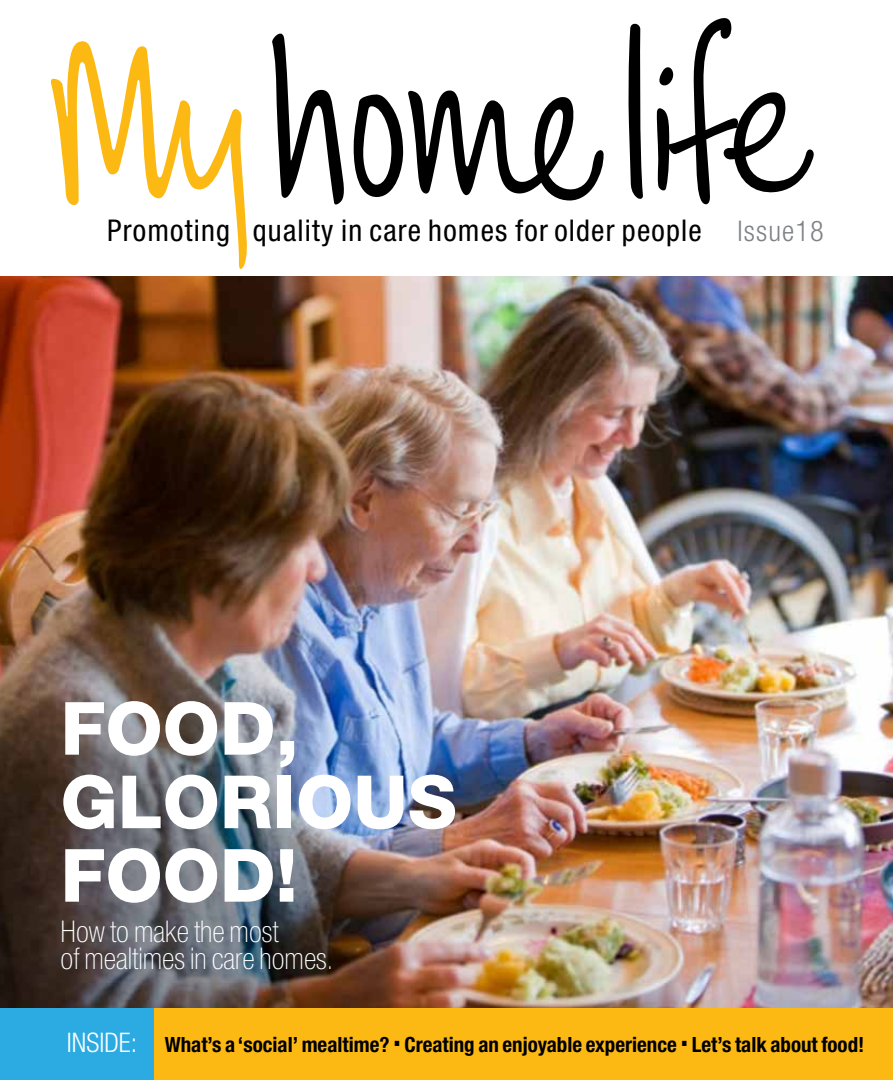
<style>
.page{position:relative;width:893px;height:1080px;background:#fff}
.page>*{position:absolute;margin:0;border:0;box-sizing:border-box;transform-origin:0 0}
.t1{font:800 73.5px/73.5px "Helvetica Neue";color:#fff}
.t2{font:condensed 30px "Helvetica Neue";letter-spacing:.04em;color:#000}
.t3{font:100 condensed 30px/27px "Helvetica Neue";color:#fff}
.t4{font:300 condensed 27px "Helvetica Neue";color:#fff}
.t5{font:700 condensed 21px "Helvetica Neue";color:#000}
.s1{font-weight:300;font-size:28.5px;color:#808285}
.s2{font-size:26.85px}
</style>
<div class="page">
<img style="left:0;top:276px;width:893px;height:733px">
<div style="left:0;top:1009px;width:893px;height:71px;background:#fdb913"></div>
<div style="left:0;top:1009px;width:153px;height:71px;background:#2cabe2"></div>
<svg style="left:628px;top:23px;width:15px;height:176px"></svg>
<svg style="left:272px;top:33px;width:72px;height:172px"></svg>
<svg style="left:50px;top:41px;width:197px;height:228px"></svg>
<svg style="left:354px;top:90px;width:250px;height:111px"></svg>
<svg style="left:656px;top:18px;width:158px;height:187px"></svg>
<h2 class="t2" style="left:107px;top:213px;width:718px">Promoting quality in care homes for older people <span class="s1">Issue18</span></h2>
<h1 class="t1" style="left:61px;top:692px;width:398px">FOOD,<br>GLORIOUS<br>FOOD!</h1>
<h2 class="t3" style="left:61px;top:918px;width:274px">How to make the most<br>of mealtimes in care homes<span class="s2">.</span></h2>
<p class="t4" style="left:67px;top:1027px;width:72px">INSIDE:</p>
<p class="t5" style="left:165px;top:1032px;width:701px">What’s a ‘social’ mealtime? <sup>.</sup> Creating an enjoyable experience <sup>.</sup> Let’s talk about food!</p>
</div>
